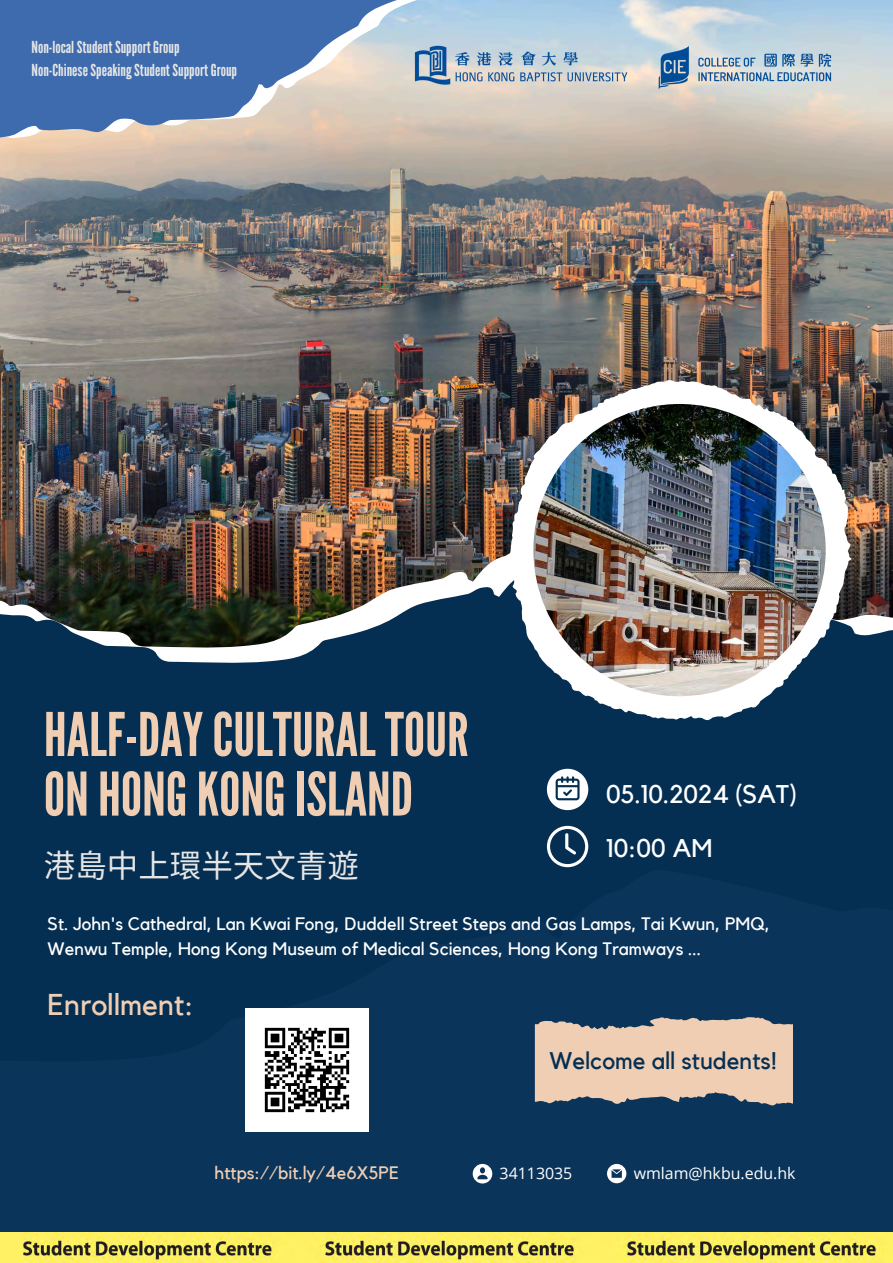
<style>
.page{position:relative;width:893px;height:1263px;background:#052f52}
.page>*{position:absolute;margin:0;border:0;box-sizing:border-box;transform-origin:0 0}
.t1{font:60px/59.6px "League Gothic";color:#efceb4}
.t2{font:31.5px "Noto Sans CJ Ksc";color:#e6e6e6}
.t3{font:30px "Kollektif";color:#efceb4}
.t4{font:25.5px/53.4px "Kollektif";color:#fff}
.t5{font:24px "Kollektif";color:#052f52}
.t6{font:18px/24.8px "Kollektif";color:#fff}
.t7{font:18px "Kollektif";color:#efceb4}
.t8{font:16.5px "League Gothic";color:#e6e6e6}
.t9{font:15.9px "Open Sans";color:#fff}
</style>
<div class="page">
<img style="left:0;top:0;width:893px;height:545px">
<svg style="left:598px;top:0;width:20px;height:212px;background:#afb1b1"></svg>
<svg style="left:0;top:0;width:598px;height:212px;background:#8f9bae"></svg>
<img style="left:0;top:545px;width:893px;height:15px">
<svg style="left:0;top:560px;width:893px;height:161px"></svg>
<img style="left:507px;top:380px;width:344px;height:340px">
<svg style="left:524px;top:391px;width:314px;height:321px;fill:#fff"></svg>
<img style="left:533px;top:404px;width:292px;height:292px;border-radius:50%">
<img style="left:245px;top:1008px;width:123px;height:123px">
<svg style="left:535px;top:1017px;width:257px;height:89px;background:#cfb9a7"></svg>
<img style="left:0;top:1232px;width:893px;height:31px">
<svg style="left:547px;top:769px;width:41px;height:41px"></svg>
<svg style="left:547px;top:826px;width:41px;height:41px"></svg>
<img style="left:414px;top:45px;width:417px;height:44px">
<svg style="left:473px;top:1164px;width:19px;height:19px"></svg>
<svg style="left:607px;top:1164px;width:19px;height:19px"></svg>
<p class="t8" style="left:32px;top:38px;width:150px">Non-local Student Support Group</p>
<p class="t8" style="left:32px;top:61px;width:207px">Non-Chinese Speaking Student Support Group</p>
<p class="t1" style="left:44px;top:706px;width:426px">HALF-DAY CULTURAL TOUR<br>ON HONG KONG ISLAND</p>
<p class="t2" style="left:44px;top:841px;width:317px">港島中上環半天文青遊</p>
<p class="t6" style="left:48px;top:912px;width:724px">St. John's Cathedral, Lan Kwai Fong, Duddell Street Steps and Gas Lamps, Tai Kwun, PMQ,<br>Wenwu Temple, Hong Kong Museum of Medical Sciences, Hong Kong Tramways ...</p>
<p class="t3" style="left:48px;top:990px;width:147px">Enrollment:</p>
<p class="t5" style="left:549px;top:1050px;width:229px">Welcome all students!</p>
<p class="t4" style="left:606px;top:768px;width:192px">05.10.2024 (SAT)<br>10:00 AM</p>
<p class="t7" style="left:215px;top:1165px;width:186px">https://bit.ly/4e6X5PE</p>
<h2 class="t9" style="left:499px;top:1162px;width:74px">34113035</h2>
<p class="t9" style="left:633px;top:1162px;width:163px">wmlam@hkbu.edu.hk</p>
</div>
